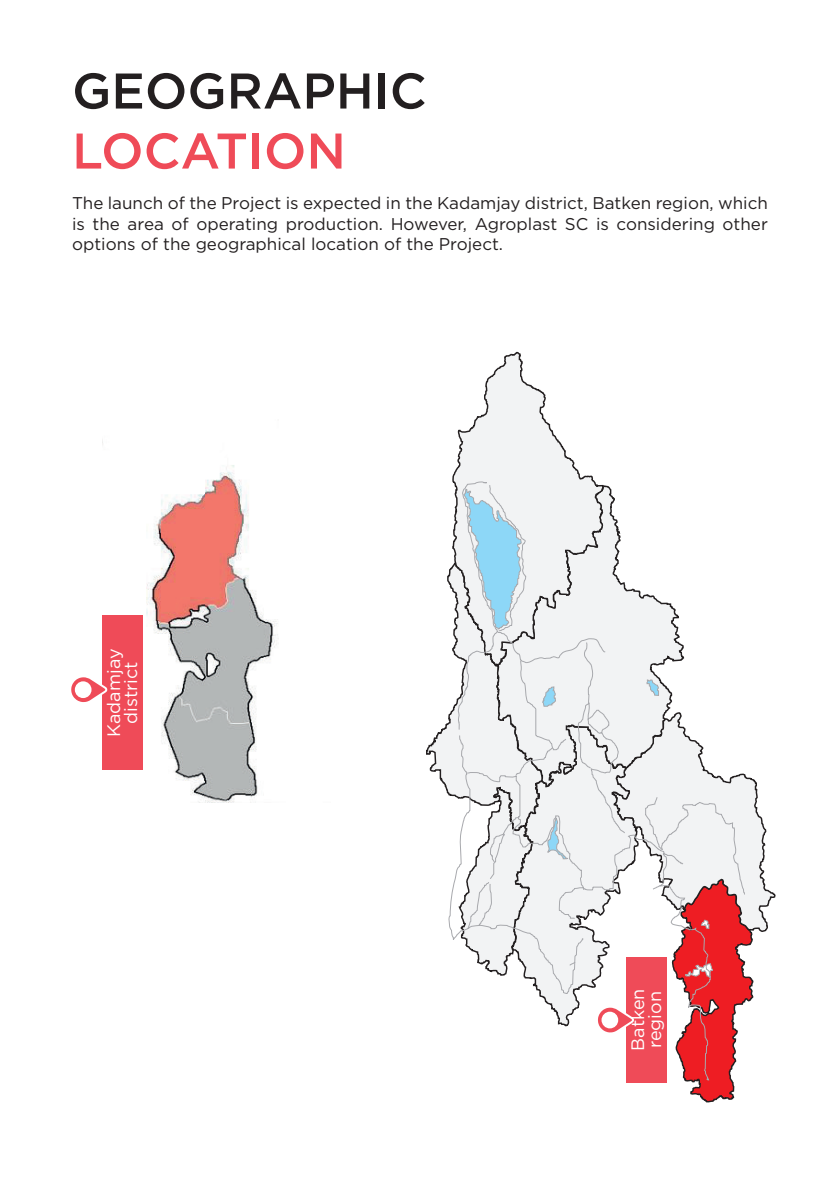
<style>
.page{position:relative;width:840px;height:1191px;background:#fff}
.page>*{position:absolute;margin:0;border:0;box-sizing:border-box;transform-origin:0 0}
.t1{font:500 50px "Gotham Pro";color:#231f20}
.t2{font:500 50px "Gotham Pro";color:#ef4b58}
.t3{font:18px/16.8px "Gotham Pro";color:#fff}
.t4{font:17px/20.4px "Gotham Pro";color:#231f20;text-align:justify}
</style>
<div class="page">
<img style="left:102px;top:440px;width:177px;height:362px">
<div style="left:102px;top:615px;width:40px;height:155px;background:#ef4b58"></div>
<svg style="left:426px;top:352px;width:349px;height:750px"></svg>
<svg style="left:71px;top:677px;width:37px;height:25px"></svg>
<h1 class="t1" style="left:72px;top:62px;width:356px">GEOGRAPHIC</h1>
<h1 class="t2" style="left:72px;top:122px;width:275px">LOCATION</h1>
<p class="t4" style="left:72px;top:193px;width:697px">The launch of the Project is expected in the Kadamjay district, Batken region, which is the area of operating production. However, Agroplast SC is considering other options of the geographical location of the Project.</p>
<p class="t3" style="left:105px;top:737px;width:90px;text-align:center;rotate:-90deg">Kadamjay district</p>
<p class="t3" style="left:629px;top:1050px;width:64px;rotate:-90deg">Batken region</p>
</div>
